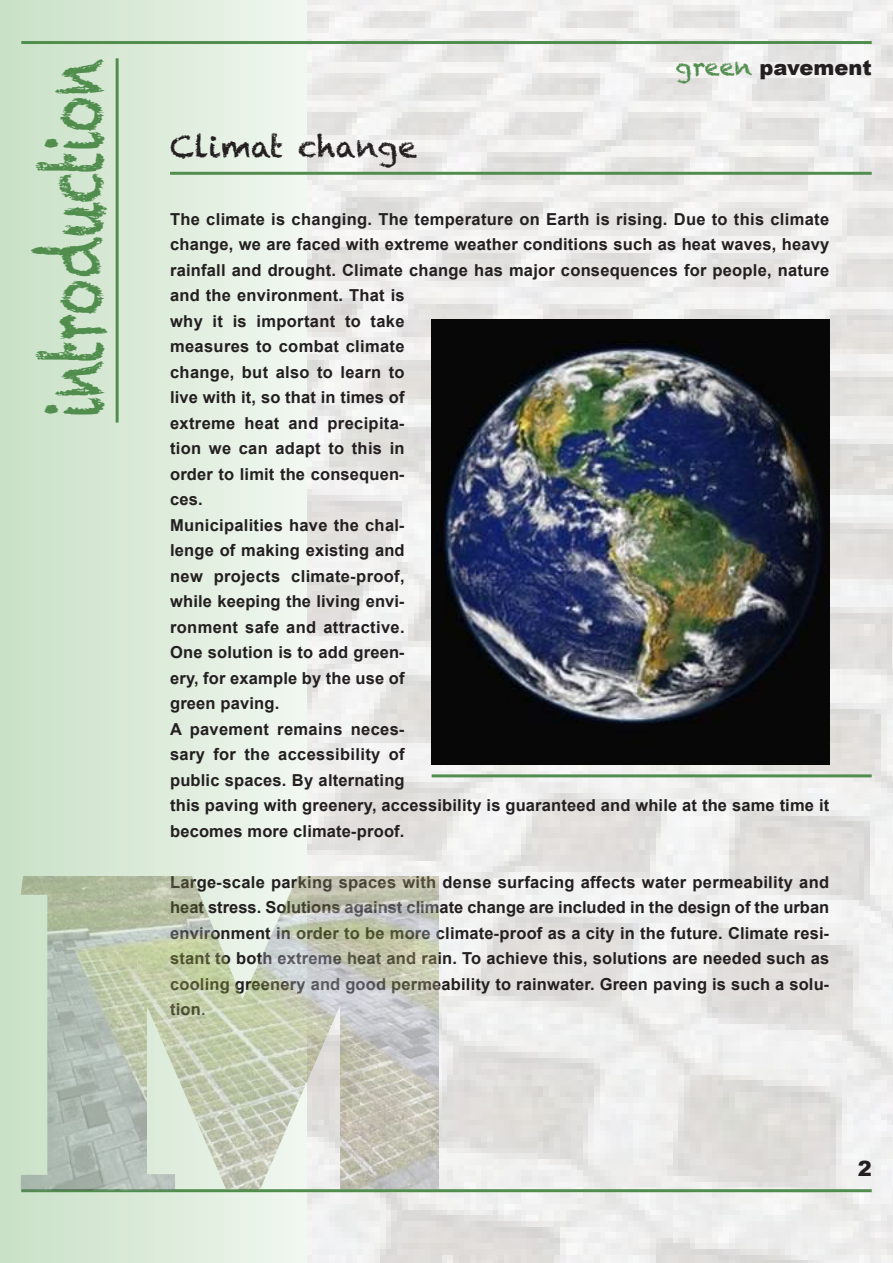
<style>
.page{position:relative;width:893px;height:1263px;background:#fff}
.page>*{position:absolute;margin:0;border:0;box-sizing:border-box;transform-origin:0 0}
.t1{font:82.5px "Chalkduster";color:#518e4e;scale:.6 1}
.t2{font:30px "Chalkduster";color:#231f20}
.t3{font:900 21px "Arial";color:#231f20}
.t4{font:700 16.5px/25.5px "Arial";letter-spacing:.01em;color:#231f20}
.s1{font-family:"Chalkduster";font-weight:400;font-size:24px;color:#518e4e}
</style>
<div class="page">
<img style="left:306px;top:0;width:587px;height:1263px">
<div style="left:0;top:0;width:306px;height:1263px;background:linear-gradient(to right,#c8e0c6,#f0f7ef)"></div>
<hr style="left:21px;top:41px;width:851px;height:3px;background:#518e4e">
<hr style="left:21px;top:1189px;width:851px;height:3px;background:#518e4e">
<img style="left:432px;top:319px;width:397px;height:446px">
<hr style="left:432px;top:774px;width:440px;height:3px;background:#518e4e">
<hr style="left:170px;top:172px;width:702px;height:3px;background:#518e4e">
<img style="left:21px;top:876px;width:418px;height:315px">
<hr style="left:116px;top:58px;width:3px;height:365px;background:#518e4e">
<h1 class="t1" style="left:21px;top:417px;width:599px;rotate:-90deg">introduction</h1>
<h2 class="t2" style="left:170px;top:128px;width:248px">Climat change</h2>
<p class="t3" style="left:676px;top:51px;width:198px"><span class="s1">green</span> pavement</p>
<p class="t4" style="left:170px;top:206px;width:661px">The climate is changing. The temperature on Earth is rising. Due to this climate change, we are faced with extreme weather conditions such as heat waves, heavy rainfall and drought. Climate change has major consequences for people, nature and the environment. That is<br>why it is important to take<br>measures to combat climate<br>change, but also to learn to<br>live with it, so that in times of<br>extreme heat and precipita-<br>tion we can adapt to this in<br>order to limit the consequen-<br>ces.<br>Municipalities have the chal-<br>lenge of making existing and<br>new projects climate-proof,<br>while keeping the living envi-<br>ronment safe and attractive.<br>One solution is to add green-<br>ery, for example by the use of<br>green paving.<br>A pavement remains neces-<br>sary for the accessibility of<br>public spaces. By alternating<br>this paving with greenery, accessibility is guaranteed and while at the same time it becomes more climate-proof.</p>
<p class="t4" style="left:170px;top:869px;width:661px;text-align:justify">Large-scale parking spaces with dense surfacing affects water permeability and heat stress. Solutions against climate change are included in the design of the urban environment in order to be more climate-proof as a city in the future. Climate resi&shy;stant to both extreme heat and rain. To achieve this, solutions are needed such as cooling greenery and good permeability to rainwater. Green paving is such a solu&shy;tion.</p>
<p class="t3" style="left:858px;top:1153px;width:16px">2</p>
</div>
